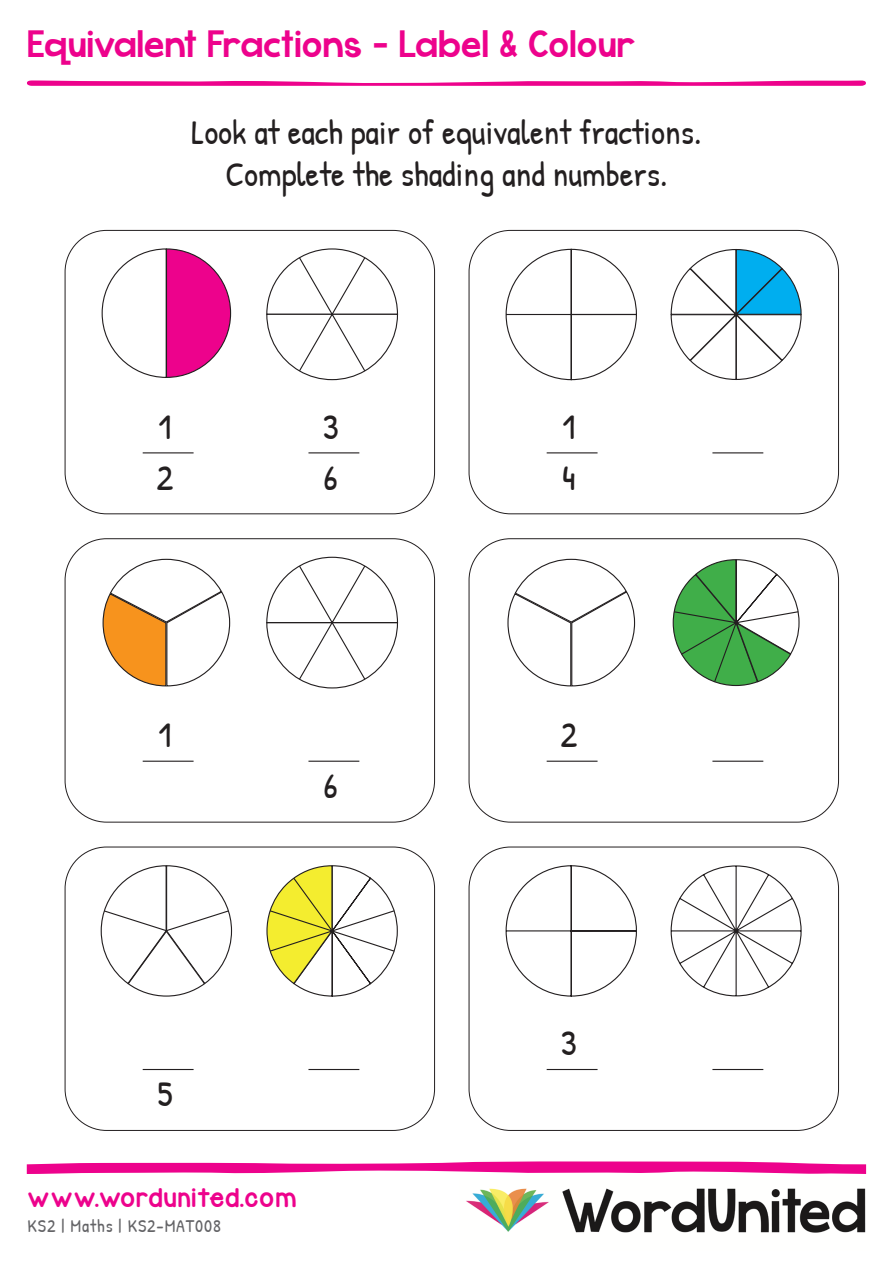
<style>
.page{position:relative;width:893px;height:1263px;background:#fff}
.page>*{position:absolute;margin:0;border:0;box-sizing:border-box;transform-origin:0 0}
.t1{font:39px "KG Whatthe Teacher Wants";letter-spacing:.03em;color:#ed028c}
.t2{font:35.85px "Patrick Hand";color:#231f20}
.t3{font:34.5px "Patrick Hand";color:#231f20}
.t4{font:21px "KG Cornerofthe Sky";letter-spacing:.035em;color:#ed028c}
.t5{font:18px "Patrick Hand";letter-spacing:.05em;color:#636366}
</style>
<div class="page">
<svg style="left:27px;top:80px;width:839px;height:6px"></svg>
<svg style="left:27px;top:1161px;width:839px;height:13px"></svg>
<img style="left:466px;top:1188px;width:400px;height:45px">
<svg style="left:101px;top:248px;width:131px;height:130px"></svg>
<svg style="left:266px;top:248px;width:133px;height:133px"></svg>
<hr style="left:143px;top:452px;width:51px;height:1px;background:#231f20">
<hr style="left:308px;top:452px;width:51px;height:1px;background:#231f20">
<hr style="left:547px;top:452px;width:50px;height:1px;background:#231f20">
<hr style="left:712px;top:452px;width:51px;height:1px;background:#231f20">
<svg style="left:266px;top:556px;width:133px;height:133px"></svg>
<hr style="left:143px;top:761px;width:51px;height:1px;background:#231f20">
<hr style="left:308px;top:761px;width:51px;height:1px;background:#231f20">
<hr style="left:547px;top:761px;width:50px;height:1px;background:#231f20">
<hr style="left:712px;top:761px;width:51px;height:1px;background:#231f20">
<hr style="left:143px;top:1069px;width:51px;height:1px;background:#231f20">
<hr style="left:308px;top:1069px;width:51px;height:1px;background:#231f20">
<hr style="left:547px;top:1069px;width:50px;height:1px;background:#231f20">
<hr style="left:712px;top:1069px;width:51px;height:1px;background:#231f20">
<svg style="left:505px;top:248px;width:132px;height:133px"></svg>
<svg style="left:670px;top:249px;width:132px;height:131px"></svg>
<svg style="left:102px;top:558px;width:129px;height:129px"></svg>
<svg style="left:507px;top:558px;width:129px;height:129px"></svg>
<svg style="left:672px;top:559px;width:128px;height:128px"></svg>
<svg style="left:100px;top:865px;width:133px;height:132px"></svg>
<svg style="left:266px;top:865px;width:132px;height:132px"></svg>
<svg style="left:505px;top:865px;width:132px;height:132px"></svg>
<svg style="left:670px;top:865px;width:132px;height:132px"></svg>
<p class="t1" style="left:28px;top:20px;width:609px">Equivalent Fractions - Label &amp; Colour</p>
<p class="t3" style="left:191px;top:108px;width:511px">Look at each pair of equivalent fractions.</p>
<p class="t3" style="left:225px;top:150px;width:444px">Complete the shading and numbers.</p>
<p class="t2" style="left:158px;top:401px;width:15px">1</p>
<p class="t2" style="left:157px;top:452px;width:18px">2</p>
<p class="t2" style="left:323px;top:401px;width:18px">3</p>
<p class="t2" style="left:324px;top:452px;width:16px">6</p>
<p class="t2" style="left:562px;top:401px;width:15px">1</p>
<p class="t2" style="left:562px;top:452px;width:15px">4</p>
<p class="t2" style="left:158px;top:709px;width:15px">1</p>
<p class="t2" style="left:324px;top:760px;width:16px">6</p>
<p class="t2" style="left:560px;top:709px;width:18px">2</p>
<p class="t2" style="left:157px;top:1069px;width:17px">5</p>
<p class="t2" style="left:561px;top:1018px;width:18px">3</p>
<p class="t4" style="left:28px;top:1182px;width:271px">www.wordunited.com</p>
<p class="t5" style="left:28px;top:1213px;width:195px">KS2 | Maths | KS2-MAT008</p>
</div>
